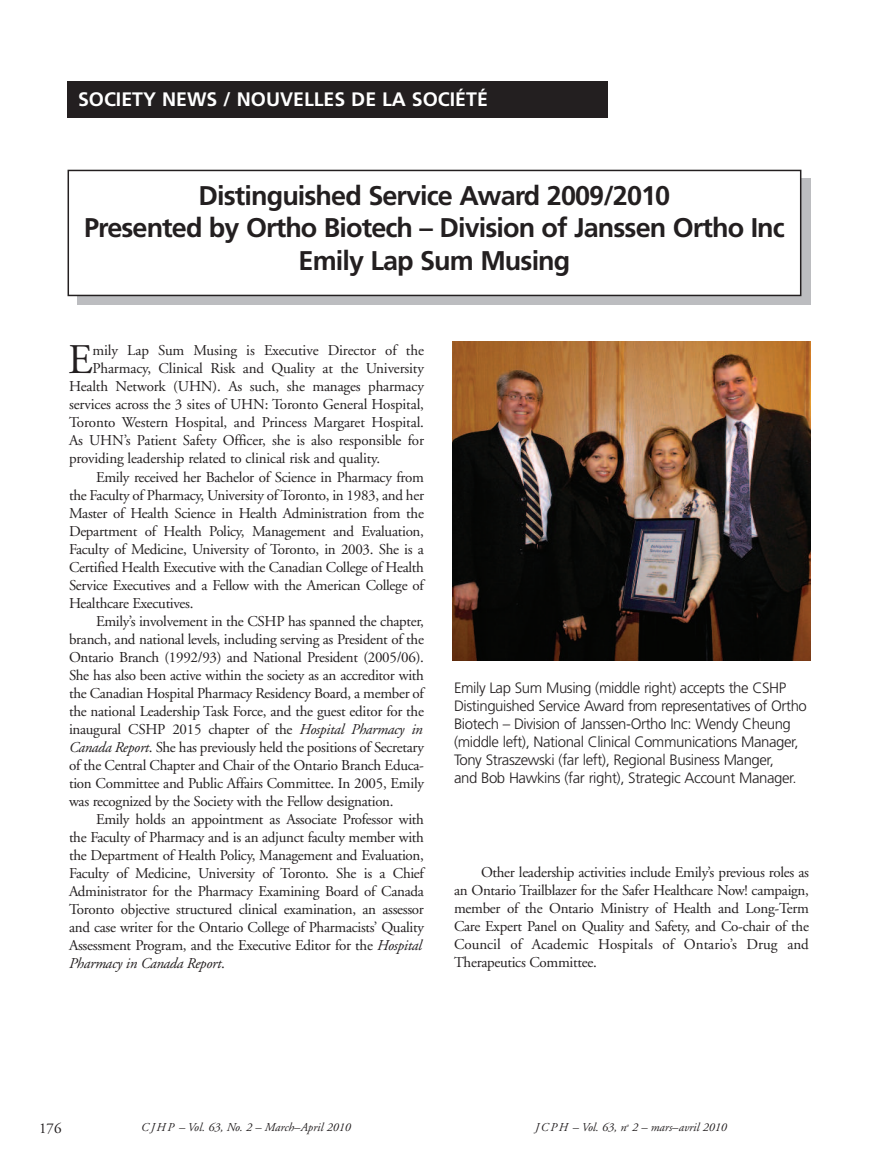
<style>
.page{position:relative;width:878px;height:1175px;background:#fff}
.page>*{position:absolute;margin:0;border:0;box-sizing:border-box;transform-origin:0 0}
.t1{font:42.15px "Adobe Garamond";color:#231f20}
.t2{font:700 27px/32.4px "Frutiger";letter-spacing:-.035em;color:#231f20;text-align:center}
.t3{font:700 19.5px "Frutiger";color:#fff}
.t4{font:15px/18px "Adobe Garamond";letter-spacing:-.02em;color:#231f20;text-align:justify}
.t5{font:300 15px/18px "Frutiger";letter-spacing:-.03em;color:#231f20}
.t6{font:italic 15px "Adobe Garamond";letter-spacing:-.02em;color:#231f20}
.t7{font:italic 12px "Adobe Garamond";color:#231f20}
.s1{font-style:italic}
.s2{font-style:normal}
</style>
<div class="page">
<div style="left:76px;top:179px;width:734px;height:126px;background:#bcbdc0"></div>
<div style="left:68px;top:170px;width:732px;height:125px;background:#fff"></div>
<div style="left:68px;top:170px;width:733px;height:126px;border:2px solid #231f20"></div>
<img style="left:452px;top:341px;width:358px;height:319px">
<div style="left:68px;top:81px;width:540px;height:36px;background:#231f20"></div>
<h3 class="t3" style="left:78px;top:91px;width:411px">SOCIETY NEWS / NOUVELLES DE LA SOCIÉTÉ</h3>
<h2 class="t2" style="left:84px;top:181px;width:702px">Distinguished Service Award 2009/2010<br>Presented by Ortho Biotech – Division of Janssen Ortho Inc<br>Emily Lap Sum Musing</h2>
<h1 class="t1" style="left:68px;top:343px;width:26px">E</h1>
<p class="t4" style="left:92px;top:343px;width:333px">mily Lap Sum Musing is Executive Director of the</p>
<p class="t4" style="left:92px;top:361px;width:333px">Pharmacy, Clinical Risk and Quality at the University</p>
<p class="t4" style="left:69px;top:379px;width:356px">Health Network (UHN). As such, she manages pharmacy</p>
<p class="t4" style="left:69px;top:397px;width:356px">services across the 3 sites of UHN: Toronto General Hospital,</p>
<p class="t4" style="left:69px;top:415px;width:356px">Toronto Western Hospital, and Princess Margaret Hospital.</p>
<p class="t4" style="left:69px;top:433px;width:356px">As UHN’s Patient Safety Officer, she is also responsible for</p>
<p class="t4" style="left:69px;top:451px;width:313px">providing leadership related to clinical risk and quality.</p>
<p class="t4" style="left:96px;top:469px;width:329px">Emily received her Bachelor of Science in Pharmacy from</p>
<p class="t4" style="left:69px;top:487px;width:356px">the Faculty of Pharmacy, University ofToronto, in 1983, and her</p>
<p class="t4" style="left:69px;top:505px;width:356px">Master of Health Science in Health Administration from the</p>
<p class="t4" style="left:69px;top:523px;width:356px">Department of Health Policy, Management and Evaluation,</p>
<p class="t4" style="left:69px;top:541px;width:356px">Faculty of Medicine, University of Toronto, in 2003. She is a</p>
<p class="t4" style="left:69px;top:559px;width:356px">Certified Health Executive with the Canadian College of Health</p>
<p class="t4" style="left:69px;top:577px;width:356px">Service Executives and a Fellow with the American College of</p>
<p class="t4" style="left:69px;top:595px;width:126px">Healthcare Executives.</p>
<p class="t4" style="left:96px;top:613px;width:329px">Emily’s involvement in the CSHP has spanned the chapter,</p>
<p class="t4" style="left:69px;top:631px;width:356px">branch, and national levels, including serving as President of the</p>
<p class="t4" style="left:69px;top:649px;width:356px">Ontario Branch (1992/93) and National President (2005/06).</p>
<p class="t4" style="left:69px;top:667px;width:356px">She has also been active within the society as an accreditor with</p>
<p class="t4" style="left:69px;top:685px;width:356px">the Canadian Hospital Pharmacy Residency Board, a member of</p>
<p class="t4" style="left:69px;top:703px;width:356px">the national Leadership Task Force, and the guest editor for the</p>
<p class="t4" style="left:69px;top:721px;width:355px">inaugural CSHP 2015 chapter of the <span class="s1">Hospital Pharmacy in</span></p>
<p class="t4" style="left:69px;top:739px;width:356px"><span class="s1">Canada Report</span>. She has previously held the positions of Secretary</p>
<p class="t4" style="left:69px;top:757px;width:356px">of the Central Chapter and Chair of the Ontario Branch Educa-</p>
<p class="t4" style="left:69px;top:775px;width:356px">tion Committee and Public Affairs Committee. In 2005, Emily</p>
<p class="t4" style="left:69px;top:793px;width:326px">was recognized by the Society with the Fellow designation.</p>
<p class="t4" style="left:96px;top:811px;width:329px">Emily holds an appointment as Associate Professor with</p>
<p class="t4" style="left:69px;top:829px;width:356px">the Faculty of Pharmacy and is an adjunct faculty member with</p>
<p class="t4" style="left:69px;top:847px;width:356px">the Department of Health Policy, Management and Evaluation,</p>
<p class="t4" style="left:69px;top:865px;width:356px">Faculty of Medicine, University of Toronto. She is a Chief</p>
<p class="t4" style="left:69px;top:883px;width:356px">Administrator for the Pharmacy Examining Board of Canada</p>
<p class="t4" style="left:69px;top:901px;width:356px">Toronto objective structured clinical examination, an assessor</p>
<p class="t4" style="left:69px;top:919px;width:356px">and case writer for the Ontario College of Pharmacists’ Quality</p>
<p class="t4" style="left:69px;top:937px;width:354px">Assessment Program, and the Executive Editor for the <span class="s1">Hospital</span></p>
<p class="t6" style="left:69px;top:957px;width:157px">Pharmacy in Canada Report<span class="s2">.</span></p>
<p class="t5" style="left:454px;top:680px;width:354px">Emily Lap Sum Musing (middle right) accepts the CSHP Distinguished Service Award from representatives of Ortho Biotech – Division of Janssen-Ortho Inc: Wendy Cheung (middle left), National Clinical Communications Manager, Tony Straszewski (far left), Regional Business Manger,<br>and Bob Hawkins (far right), Strategic Account Manager.</p>
<p class="t4" style="left:454px;top:865px;width:356px;text-indent:27px">Other leadership activities include Emily’s previous roles as an Ontario Trailblazer for the Safer Healthcare Now! campaign, member of the Ontario Ministry of Health and Long-Term Care Expert Panel on Quality and Safety, and Co-chair of the Council of Academic Hospitals of Ontario’s Drug and Therapeutics Committee.</p>
<p class="t4" style="left:39px;top:1120px;width:24px">176</p>
<p class="t7" style="left:141px;top:1122px;width:211px">CJHP – Vol. 63, No. 2 – March–April 2010</p>
<p class="t7" style="left:535px;top:1122px;width:193px">JCPH – Vol. 63, n<sup>o</sup> 2 – mars–avril 2010</p>
</div>
